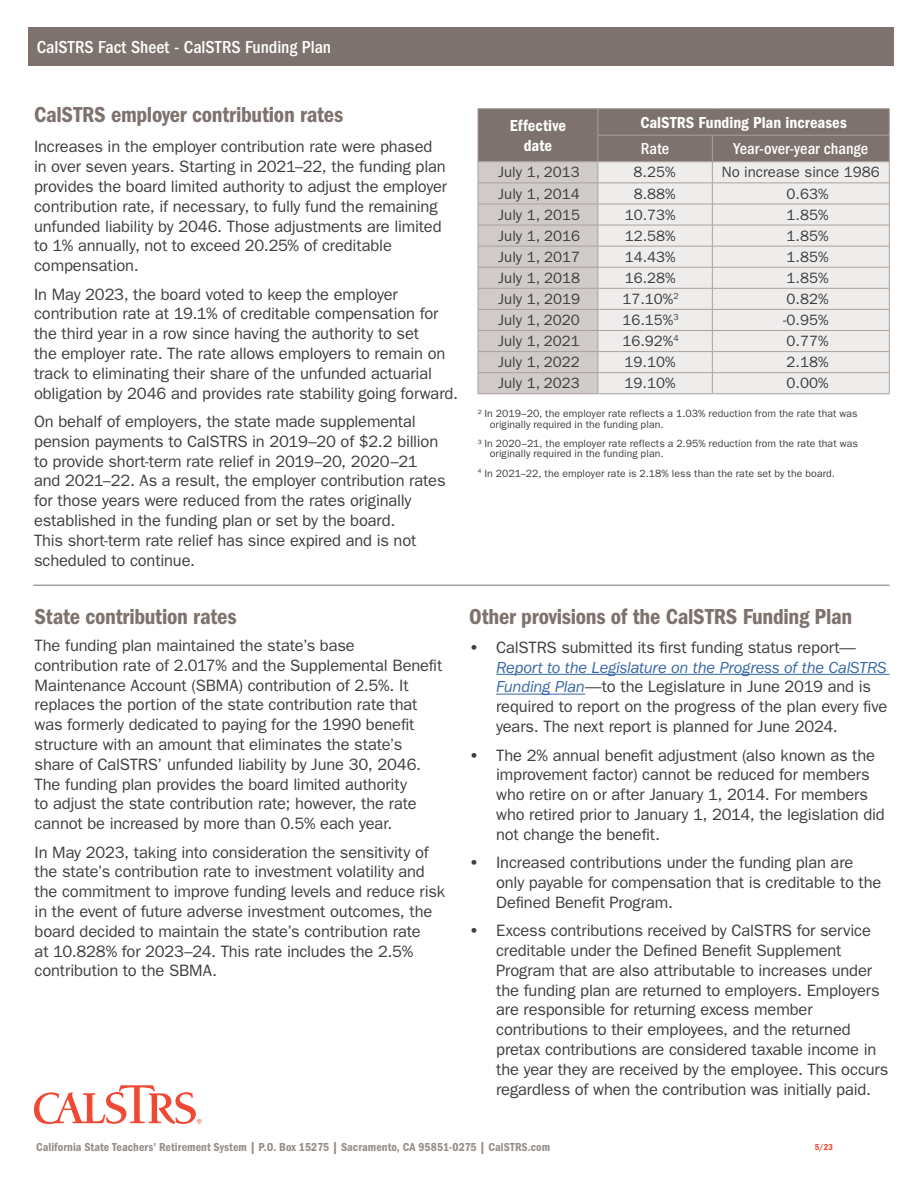
<style>
.page{position:relative;width:918px;height:1188px;background:#fff}
.page>*{position:absolute;margin:0;border:0;box-sizing:border-box;transform-origin:0 0}
.t1{font:22.5px "ITC Franklin Gothic Std Dm Cd";letter-spacing:-.01em;color:#7d726d}
.t2{font:500 condensed 18px "ITC Franklin Gothic Std";letter-spacing:-.005em;color:#fff}
.t3{font:16.5px/19.8px "ITC Franklin Gothic Std";letter-spacing:-.01em;color:#3e3e3f}
.t4{font:16.5px/19.5px "ITC Franklin Gothic Std Dm Cd";letter-spacing:.005em;color:#fff;text-align:center}
.t5{font:500 condensed 16.5px "ITC Franklin Gothic Std";color:#fff}
.t6{font:15px "ITC Franklin Gothic Std";color:#3e3e3f}
.t7{font:12px "ITC Franklin Gothic Std Dm Cd";letter-spacing:.005em;color:#968e8a}
.t8{font:10.5px/10.5px "ITC Franklin Gothic Std";letter-spacing:.01em;color:#3e3e3f}
.t9{font:9px "ITC Franklin Gothic Std Dm Cd";color:#ef4835}
.s1{font-weight:600}
.s2{font-style:italic;color:#3667a4}
</style>
<div class="page">
<div style="left:28px;top:27px;width:865px;height:39px;background:#7d726d"></div>
<svg style="left:34px;top:1085px;width:168px;height:39px"></svg>
<hr style="left:496px;top:674px;width:394px;height:1px;background:#3667a4">
<hr style="left:496px;top:694px;width:89px;height:1px;background:#3667a4">
<hr style="left:33px;top:585px;width:857px;height:1px;background:#7d726d">
<hr style="left:478px;top:108px;width:120px;height:1px;background:#aaa19d">
<hr style="left:598px;top:108px;width:114px;height:1px;background:#aaa19d">
<hr style="left:712px;top:108px;width:177px;height:1px;background:#aaa19d">
<svg style="left:478px;top:109px;width:412px;height:285px;background:#cfcbc9"></svg>
<hr style="left:478px;top:394px;width:120px;height:1px;background:#aaa19d">
<hr style="left:598px;top:394px;width:114px;height:1px;background:#aaa19d">
<hr style="left:712px;top:394px;width:177px;height:1px;background:#aaa19d">
<p class="t2" style="left:37px;top:36px;width:296px">CalSTRS Fact Sheet - CalSTRS Funding Plan</p>
<h2 class="t1" style="left:34px;top:102px;width:311px">CalSTRS employer contribution rates</h2>
<p class="t3" style="left:34px;top:137px;width:415px">Increases in the employer contribution rate were phased in over seven years. Starting in 2021–22, the funding plan provides the board limited authority to adjust the employer contribution rate, if necessary, to fully fund the remaining unfunded liability by 2046. Those adjustments are limited to 1% annually, not to exceed 20.25% of creditable compensation.</p>
<p class="t3" style="left:34px;top:284px;width:426px">In May 2023, the board voted to keep the employer contribution rate at 19.1% of creditable compensation for the third year in a row since having the authority to set<br>the employer rate. The rate allows employers to remain on track to eliminating their share of the unfunded actuarial obligation by 2046 and provides rate stability going forward.</p>
<p class="t3" style="left:34px;top:412px;width:413px">On behalf of employers, the state made supplemental pension payments to CalSTRS in 2019–20 of $2.2 billion to provide short-term rate relief in 2019–20, 2020–21 and 2021–22. As a result, the employer contribution rates for those years were reduced from the rates originally established in the funding plan or set by the board.<br>This short-term rate relief has since expired and is not scheduled to continue.</p>
<p class="t8" style="left:490px;top:409px;width:369px;text-indent:-12px">² In 2019–20, the employer rate reflects a 1.03% reduction from the rate that was originally required in the funding plan.</p>
<p class="t4" style="left:510px;top:116px;width:58px">Effective date</p>
<p class="t4" style="left:640px;top:112px;width:208px">CalSTRS Funding Plan increases</p>
<p class="t5" style="left:641px;top:139px;width:30px">Rate</p>
<p class="t5" style="left:734px;top:139px;width:136px">Year-over-year change</p>
<p class="t6" style="left:498px;top:164px;width:83px">July 1, 2013</p>
<p class="t6" style="left:634px;top:164px;width:43px">8.25%</p>
<p class="t6" style="left:722px;top:164px;width:160px">No increase since 1986</p>
<p class="t6" style="left:498px;top:185px;width:83px">July 1, 2014</p>
<p class="t6" style="left:634px;top:185px;width:43px">8.88%</p>
<p class="t6" style="left:787px;top:185px;width:43px">0.63%</p>
<p class="t6" style="left:498px;top:206px;width:83px">July 1, 2015</p>
<p class="t6" style="left:625px;top:206px;width:52px">10.73%</p>
<p class="t6" style="left:787px;top:206px;width:43px">1.85%</p>
<p class="t6" style="left:498px;top:227px;width:83px">July 1, 2016</p>
<p class="t6" style="left:625px;top:227px;width:52px">12.58%</p>
<p class="t6" style="left:787px;top:227px;width:43px">1.85%</p>
<p class="t6" style="left:498px;top:248px;width:83px">July 1, 2017</p>
<p class="t6" style="left:625px;top:248px;width:52px">14.43%</p>
<p class="t6" style="left:787px;top:248px;width:43px">1.85%</p>
<p class="t6" style="left:498px;top:269px;width:83px">July 1, 2018</p>
<p class="t6" style="left:625px;top:269px;width:52px">16.28%</p>
<p class="t6" style="left:787px;top:269px;width:43px">1.85%</p>
<p class="t6" style="left:498px;top:290px;width:83px">July 1, 2019</p>
<p class="t6" style="left:622px;top:290px;width:58px">17.10%<sup>2</sup></p>
<p class="t6" style="left:787px;top:290px;width:43px">0.82%</p>
<p class="t6" style="left:498px;top:311px;width:83px">July 1, 2020</p>
<p class="t6" style="left:622px;top:311px;width:58px">16.15%<sup>3</sup></p>
<p class="t6" style="left:783px;top:311px;width:47px">-0.95%</p>
<p class="t6" style="left:498px;top:332px;width:83px">July 1, 2021</p>
<p class="t6" style="left:622px;top:332px;width:58px">16.92%<sup>4</sup></p>
<p class="t6" style="left:787px;top:332px;width:43px">0.77%</p>
<p class="t6" style="left:498px;top:354px;width:83px">July 1, 2022</p>
<p class="t6" style="left:625px;top:354px;width:52px">19.10%</p>
<p class="t6" style="left:787px;top:354px;width:43px">2.18%</p>
<p class="t6" style="left:498px;top:375px;width:83px">July 1, 2023</p>
<p class="t6" style="left:625px;top:375px;width:52px">19.10%</p>
<p class="t6" style="left:787px;top:375px;width:43px">0.00%</p>
<p class="t8" style="left:490px;top:438px;width:370px;text-indent:-12px">³ In 2020–21, the employer rate reflects a 2.95% reduction from the rate that was originally required in the funding plan.</p>
<p class="t8" style="left:478px;top:468px;width:359px"><sup>4</sup> In 2021–22, the employer rate is 2.18% less than the rate set by the board.</p>
<h2 class="t1" style="left:35px;top:604px;width:203px">State contribution rates</h2>
<p class="t3" style="left:35px;top:636px;width:409px">The funding plan maintained the state’s base contribution rate of 2.017% and the Supplemental Benefit Maintenance Account (SBMA) contribution of 2.5%. It replaces the portion of the state contribution rate that was formerly dedicated to paying for the 1990 benefit structure with an amount that eliminates the state’s share of CalSTRS’ unfunded liability by June 30, 2046.<br>The funding plan provides the board limited authority<br>to adjust the state contribution rate; however, the rate cannot be increased by more than 0.5% each year.</p>
<p class="t3" style="left:35px;top:842px;width:412px">In May 2023, taking into consideration the sensitivity of the state’s contribution rate to investment volatility and the commitment to improve funding levels and reduce risk in the event of future adverse investment outcomes, the board decided to maintain the state’s contribution rate<br>at 10.828% for 2023–24. This rate includes the 2.5% contribution to the SBMA.</p>
<h2 class="t1" style="left:469px;top:604px;width:384px">Other provisions of the CalSTRS Funding Plan</h2>
<p class="t3" style="left:496px;top:637px;width:393px;text-indent:-27px"><span class="s1">•</span> CalSTRS submitted its first funding status report— <span class="s2">Report to the Legislature on the Progress of the CalSTRS Funding Plan</span>—to the Legislature in June 2019 and is required to report on the progress of the plan every five years. The next report is planned for June 2024.</p>
<p class="t3" style="left:496px;top:745px;width:390px;text-indent:-27px"><span class="s1">•</span> The 2% annual benefit adjustment (also known as the improvement factor) cannot be reduced for members who retire on or after January 1, 2014. For members who retired prior to January 1, 2014, the legislation did not change the benefit.</p>
<p class="t3" style="left:496px;top:853px;width:387px;text-indent:-27px"><span class="s1">•</span> Increased contributions under the funding plan are only payable for compensation that is creditable to the<br>Defined Benefit Program.</p>
<p class="t3" style="left:496px;top:921px;width:394px;text-indent:-27px"><span class="s1">•</span> Excess contributions received by CalSTRS for service creditable under the Defined Benefit Supplement Program that are also attributable to increases under the funding plan are returned to employers. Employers are responsible for returning excess member contributions to their employees, and the returned pretax contributions are considered taxable income in the year they are received by the employee. This occurs regardless of when the contribution was initially paid.</p>
<p class="t7" style="left:36px;top:1140px;width:516px">California State Teachers’ Retirement System | P.O. Box 15275 | Sacramento, CA 95851-0275 | CalSTRS.com</p>
<p class="t9" style="left:815px;top:1142px;width:20px">5/23</p>
</div>
